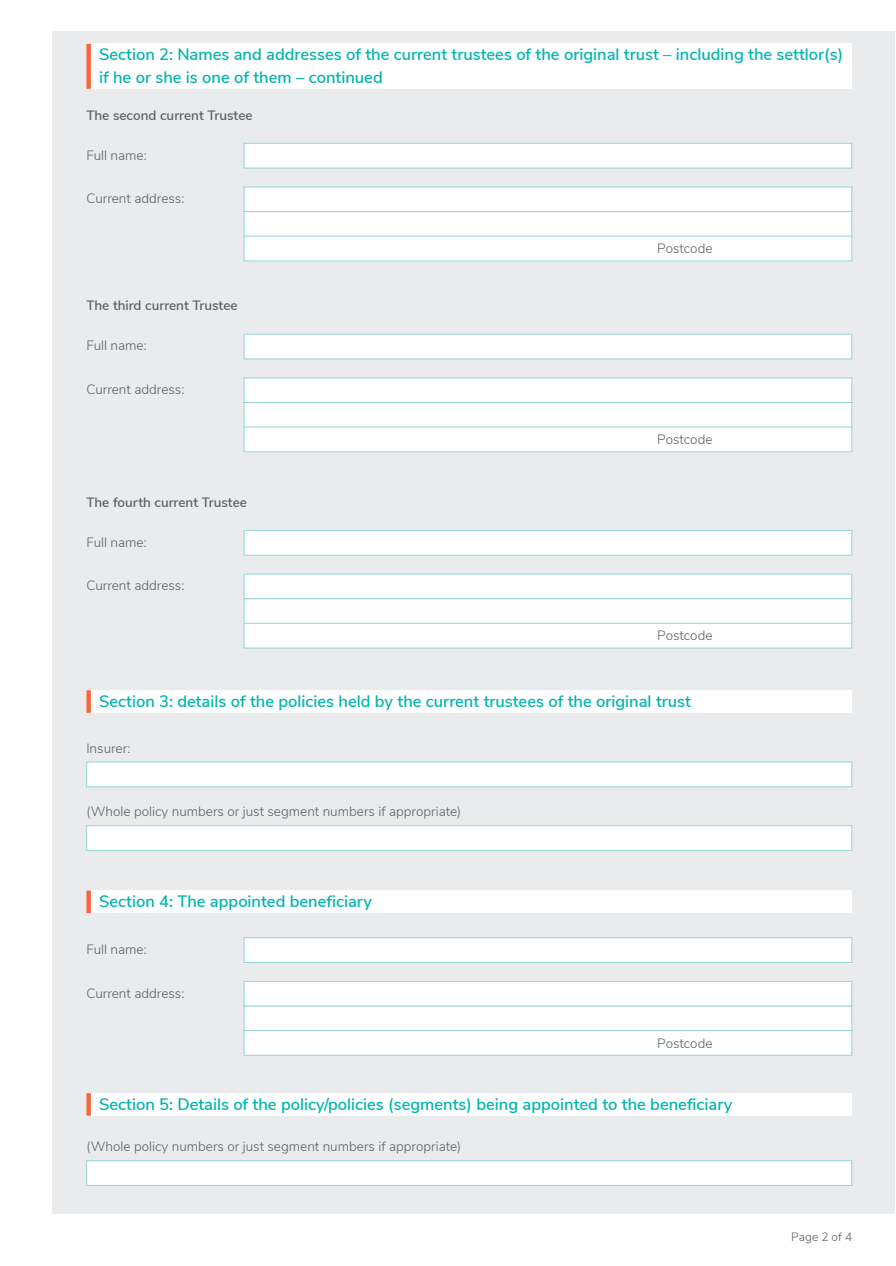
<style>
.page{position:relative;width:896px;height:1266px;background:#fff}
.page>*{position:absolute;margin:0;border:0;box-sizing:border-box;transform-origin:0 0}
.t1{font:600 16.5px/22.5px "Nunito Sans";color:#00b5ae}
.t2{font:300 13.5px "Nunito Sans";color:#5b5f66}
.t3{font:600 13.5px "Nunito Sans";color:#5b5f66}
.t4{font:300 12px "Nunito Sans";color:#5b5f66}
</style>
<div class="page">
<div style="left:52px;top:31px;width:842px;height:1182px;background:#eaebec"></div>
<div style="left:86px;top:44px;width:766px;height:45px;background:#fff"></div>
<div style="left:86px;top:44px;width:5px;height:45px;background:#f26640"></div>
<div style="left:244px;top:143px;width:608px;height:25px;background:#fff;border:1px solid #94d5d2"></div>
<div style="left:244px;top:187px;width:608px;height:25px;background:#fff;border:1px solid #94d5d2"></div>
<div style="left:244px;top:211px;width:608px;height:26px;background:#fff;border:1px solid #94d5d2"></div>
<div style="left:244px;top:236px;width:607px;height:25px;background:#fff"></div>
<div style="left:244px;top:236px;width:608px;height:25px;border:1px solid #94d5d2"></div>
<div style="left:244px;top:530px;width:608px;height:25px;background:#fff;border:1px solid #94d5d2"></div>
<div style="left:244px;top:573px;width:608px;height:26px;background:#fff;border:1px solid #94d5d2"></div>
<div style="left:244px;top:598px;width:608px;height:26px;background:#fff;border:1px solid #94d5d2"></div>
<div style="left:244px;top:623px;width:607px;height:25px;background:#fff"></div>
<div style="left:244px;top:623px;width:608px;height:25px;border:1px solid #94d5d2"></div>
<div style="left:244px;top:334px;width:608px;height:25px;background:#fff;border:1px solid #94d5d2"></div>
<div style="left:244px;top:377px;width:608px;height:26px;background:#fff;border:1px solid #94d5d2"></div>
<div style="left:244px;top:402px;width:608px;height:26px;background:#fff;border:1px solid #94d5d2"></div>
<div style="left:244px;top:427px;width:607px;height:25px;background:#fff"></div>
<div style="left:244px;top:426px;width:608px;height:26px;border:1px solid #94d5d2"></div>
<div style="left:86px;top:690px;width:766px;height:22px;background:#fff"></div>
<div style="left:86px;top:690px;width:5px;height:22px;background:#f26640"></div>
<div style="left:86px;top:761px;width:766px;height:26px;background:#fff;border:1px solid #94d5d2"></div>
<div style="left:86px;top:825px;width:766px;height:25px;background:#fff;border:1px solid #94d5d2"></div>
<div style="left:86px;top:890px;width:766px;height:23px;background:#fff"></div>
<div style="left:86px;top:890px;width:5px;height:23px;background:#f26640"></div>
<div style="left:244px;top:937px;width:608px;height:25px;background:#fff;border:1px solid #94d5d2"></div>
<div style="left:244px;top:981px;width:608px;height:25px;background:#fff;border:1px solid #94d5d2"></div>
<div style="left:244px;top:1005px;width:608px;height:26px;background:#fff;border:1px solid #94d5d2"></div>
<div style="left:244px;top:1030px;width:607px;height:25px;background:#fff"></div>
<div style="left:244px;top:1030px;width:608px;height:25px;border:1px solid #94d5d2"></div>
<div style="left:86px;top:1093px;width:766px;height:22px;background:#fff"></div>
<div style="left:86px;top:1093px;width:5px;height:22px;background:#f26640"></div>
<div style="left:86px;top:1160px;width:766px;height:25px;background:#fff;border:1px solid #94d5d2"></div>
<p class="t1" style="left:99px;top:42px;width:745px">Section 2: Names and addresses of the current trustees of the original trust – including the settlor(s) if he or she is one of them – continued</p>
<p class="t3" style="left:86px;top:105px;width:168px">The second current Trustee</p>
<p class="t2" style="left:86px;top:145px;width:62px">Full name:</p>
<p class="t2" style="left:86px;top:189px;width:99px">Current address:</p>
<p class="t3" style="left:86px;top:296px;width:153px">The third current Trustee</p>
<p class="t2" style="left:86px;top:336px;width:62px">Full name:</p>
<p class="t2" style="left:86px;top:379px;width:99px">Current address:</p>
<p class="t3" style="left:86px;top:492px;width:162px">The fourth current Trustee</p>
<p class="t2" style="left:86px;top:532px;width:62px">Full name:</p>
<p class="t2" style="left:86px;top:576px;width:99px">Current address:</p>
<p class="t2" style="left:657px;top:239px;width:57px">Postcode</p>
<p class="t2" style="left:657px;top:429px;width:57px">Postcode</p>
<p class="t2" style="left:657px;top:626px;width:57px">Postcode</p>
<p class="t1" style="left:99px;top:689px;width:593px">Section 3: details of the policies held by the current trustees of the original trust</p>
<p class="t2" style="left:86px;top:738px;width:46px">Insurer:</p>
<p class="t2" style="left:86px;top:801px;width:376px">(Whole policy numbers or just segment numbers if appropriate)</p>
<p class="t1" style="left:99px;top:889px;width:274px">Section 4: The appointed beneficiary</p>
<p class="t2" style="left:86px;top:939px;width:62px">Full name:</p>
<p class="t2" style="left:86px;top:983px;width:99px">Current address:</p>
<p class="t2" style="left:657px;top:1033px;width:57px">Postcode</p>
<p class="t1" style="left:99px;top:1091px;width:635px">Section 5: Details of the policy/policies (segments) being appointed to the beneficiary</p>
<p class="t2" style="left:86px;top:1136px;width:376px">(Whole policy numbers or just segment numbers if appropriate)</p>
<p class="t4" style="left:791px;top:1227px;width:62px">Page 2 of 4</p>
</div>
